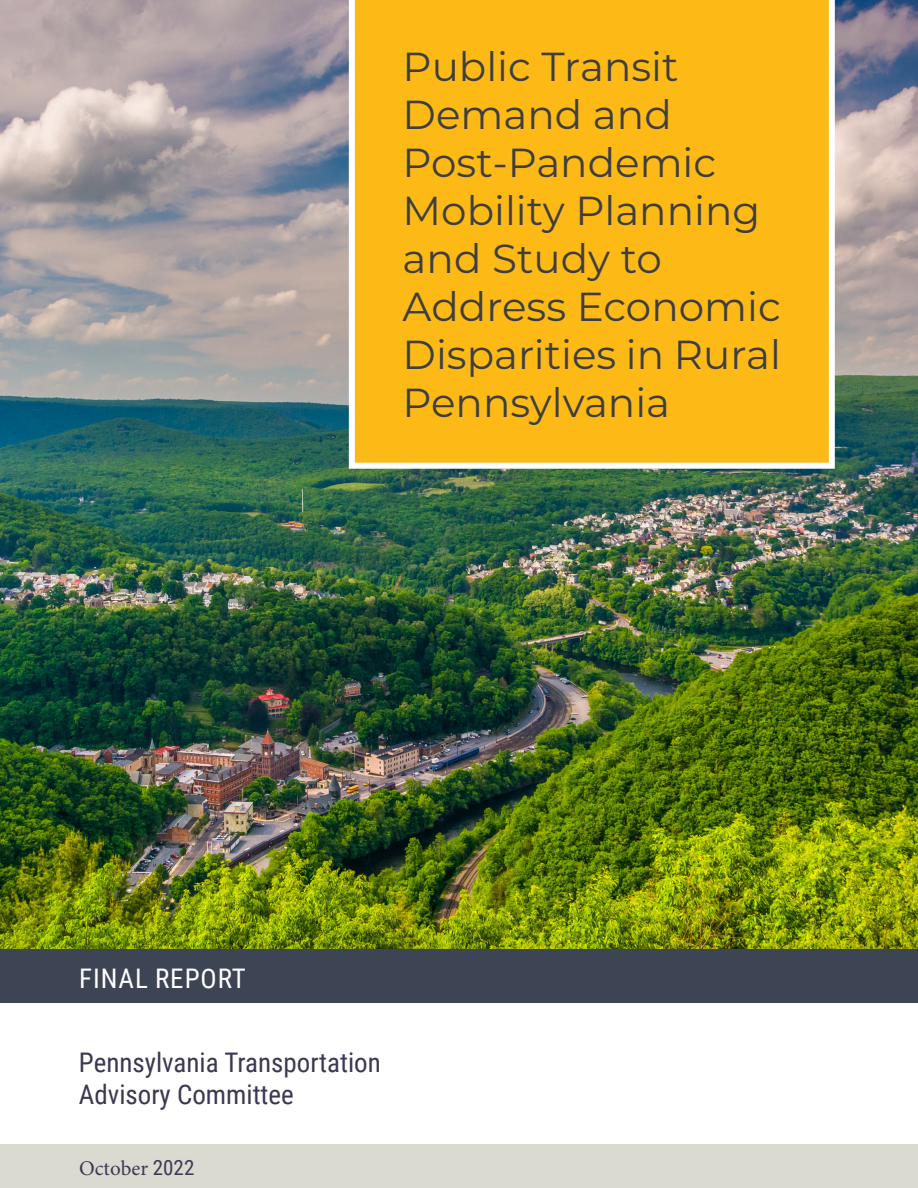
<style>
.page{position:relative;width:918px;height:1188px;background:#fff}
.page>*{position:absolute;margin:0;border:0;box-sizing:border-box;transform-origin:0 0}
.t1{font:40.5px/48px "Montserrat";color:#3e3e3f}
.t2{font:27px/32.4px "Roboto Condensed";color:#3b3952}
.t3{font:27px "Roboto Condensed";letter-spacing:.035em;color:#fff}
.t4{font:21px "Minion Pro";color:#3b3952}
.s1{font-family:"Roboto Condensed"}
</style>
<div class="page">
<img style="left:0;top:0;width:918px;height:949px">
<div style="left:0;top:949px;width:918px;height:54px;background:#3d4454"></div>
<div style="left:349px;top:0;width:486px;height:469px;background:#fdba16"></div>
<div style="left:0;top:1145px;width:918px;height:43px;background:#dbdad1"></div>
<p class="t1" style="left:403px;top:41px;width:380px">Public Transit<br>Demand and<br>Post-Pandemic<br>Mobility Planning and Study to<br>Address Economic<br>Disparities in Rural<br>Pennsylvania</p>
<p class="t3" style="left:79px;top:959px;width:168px">FINAL REPORT</p>
<p class="t2" style="left:79px;top:1045px;width:304px">Pennsylvania Transportation<br>Advisory Committee</p>
<p class="t4" style="left:79px;top:1154px;width:117px">October <span class="s1">2022</span></p>
</div>
